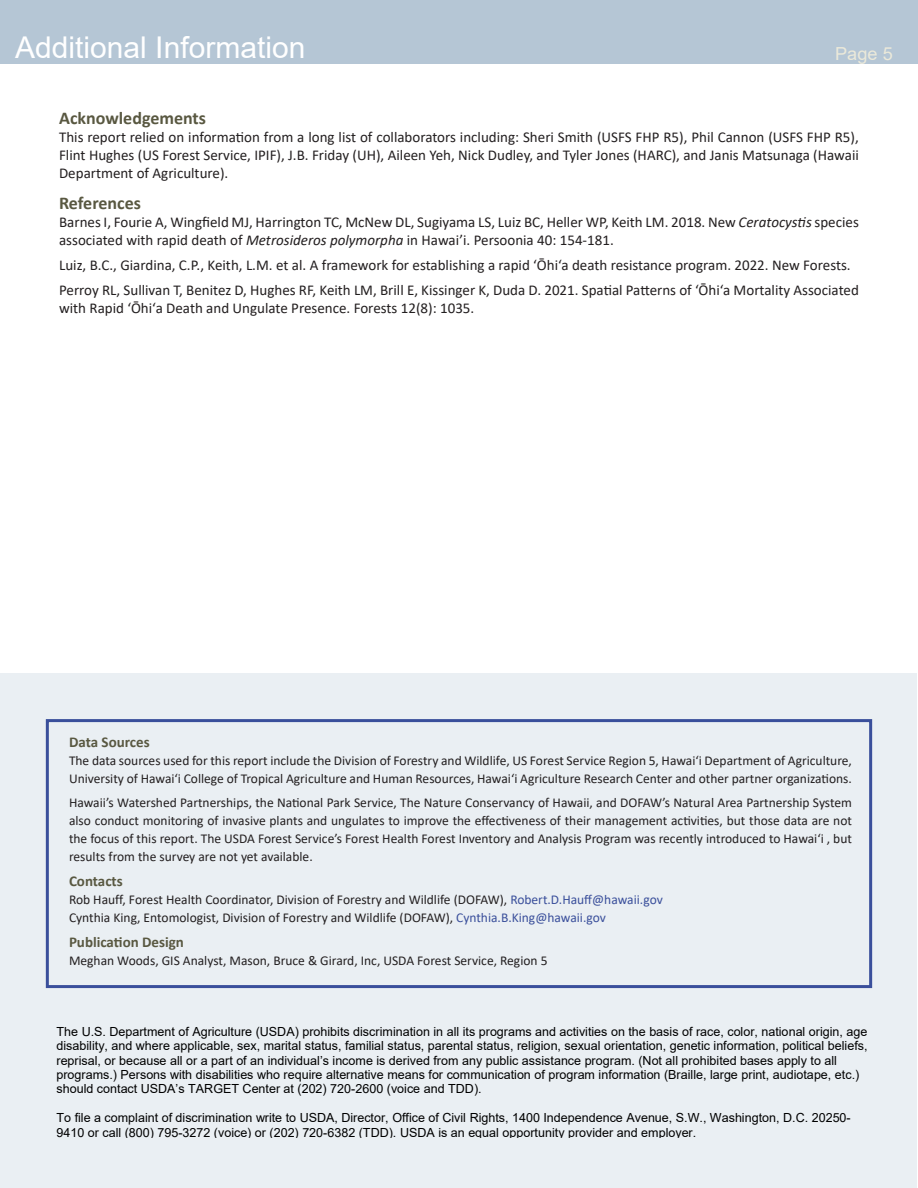
<style>
.page{position:relative;width:918px;height:1188px;background:#fff}
.page>*{position:absolute;margin:0;border:0;box-sizing:border-box;transform-origin:0 0}
.t1{font:30px "Arial";color:#fff}
.Header_2{font:700 18px "Calibri";color:#595841}
.t2{font:18px "Arial";color:#ebe9da}
.t3{font:15px/18px "Calibri";color:#231f20}
.t4{font:700 15px "Calibri";color:#595841}
.t5{font:13.5px/18px "Calibri";color:#231f20}
.t6{font:12.6px/14.4px "Arial";color:#000}
.s1{font-style:italic}
.s2{color:#3a4f9b}
</style>
<div class="page">
<div style="left:0;top:0;width:918px;height:64px;background:#b5c6d5"></div>
<div style="left:0;top:674px;width:916px;height:514px;background:#eaeff3"></div>
<div style="left:46px;top:719px;width:826px;height:269px;border:3px solid #3a4f9b"></div>
<h1 class="t1" style="left:15px;top:27px;width:292px">Additional Information</h1>
<h2 class="t2" style="left:835px;top:41px;width:59px">Page 5</h2>
<h2 class="Header_2" style="left:59px;top:105px;width:148px">Acknowledgements</h2>
<p class="t3" style="left:59px;top:127px;width:801px;text-align:justify">This report relied on information from a long list of collaborators including: Sheri Smith (USFS FHP R5), Phil Cannon (USFS FHP R5), Flint Hughes (US Forest Service, IPIF), J.B. Friday (UH), Aileen Yeh, Nick Dudley, and Tyler Jones (HARC), and Janis Matsunaga (Hawaii Department of Agriculture).</p>
<h2 class="Header_2" style="left:59px;top:190px;width:83px">References</h2>
<p class="t3" style="left:59px;top:213px;width:801px">Barnes I, Fourie A, Wingfield MJ, Harrington TC, McNew DL, Sugiyama LS, Luiz BC, Heller WP, Keith LM. 2018. New <span class="s1">Ceratocystis</span> species associated with rapid death of <span class="s1">Metrosideros polymorpha</span> in Hawai’i. Persoonia 40: 154-181.</p>
<p class="t3" style="left:59px;top:256px;width:793px">Luiz, B.C., Giardina, C.P., Keith, L.M. et al. A framework for establishing a rapid ‘Ōhi‘a death resistance program. 2022. New Forests.</p>
<p class="t3" style="left:59px;top:280px;width:801px">Perroy RL, Sullivan T, Benitez D, Hughes RF, Keith LM, Brill E, Kissinger K, Duda D. 2021. Spatial Patterns of ‘Ōhi‘a Mortality Associated with Rapid ‘Ōhi‘a Death and Ungulate Presence. Forests 12(8): 1035.</p>
<p class="t4" style="left:69px;top:731px;width:82px">Data Sources</p>
<p class="t5" style="left:69px;top:751px;width:785px">The data sources used for this report include the Division of Forestry and Wildlife, US Forest Service Region 5, Hawai‘i Department of Agriculture,<br>University of Hawai‘i College of Tropical Agriculture and Human Resources, Hawai‘i Agriculture Research Center and other partner organizations.</p>
<p class="t5" style="left:69px;top:794px;width:785px;text-align:justify">Hawaii’s Watershed Partnerships, the National Park Service, The Nature Conservancy of Hawaii, and DOFAW’s Natural Area Partnership System also conduct monitoring of invasive plants and ungulates to improve the effectiveness of their management activities, but those data are not the focus of this report. The USDA Forest Service’s Forest Health Forest Inventory and Analysis Program was recently introduced to Hawai‘i , but results from the survey are not yet available.</p>
<p class="t4" style="left:69px;top:871px;width:55px">Contacts</p>
<p class="t5" style="left:69px;top:890px;width:595px">Rob Hauff, Forest Health Coordinator, Division of Forestry and Wildlife (DOFAW), <span class="s2">Robert.D.Hauff@hawaii.gov<br></span>Cynthia King, Entomologist, Division of Forestry and Wildlife (DOFAW), <span class="s2">Cynthia.B.King@hawaii.gov</span></p>
<p class="t4" style="left:69px;top:931px;width:117px">Publication Design</p>
<p class="t5" style="left:69px;top:951px;width:480px">Meghan Woods, GIS Analyst, Mason, Bruce &amp; Girard, Inc, USDA Forest Service, Region 5</p>
<p class="t6" style="left:57px;top:1024px;width:816px">The U.S. Department of Agriculture (USDA) prohibits discrimination in all its programs and activities on the basis of race, color, national origin, age, disability, and where applicable, sex, marital status, familial status, parental status, religion, sexual orientation, genetic information, political beliefs, reprisal, or because all or a part of an individual’s income is derived from any public assistance program. (Not all prohibited bases apply to all programs.) Persons with disabilities who require alternative means for communication of program information (Braille, large print, audiotape, etc.) should contact USDA’s TARGET Center at (202) 720-2600 (voice and TDD).</p>
<p class="t6" style="left:57px;top:1111px;width:796px">To file a complaint of discrimination write to USDA, Director, Office of Civil Rights, 1400 Independence Avenue, S.W., Washington, D.C. 20250-<br>9410 or call (800) 795-3272 (voice) or (202) 720-6382 (TDD). USDA is an equal opportunity provider and employer.</p>
</div>
